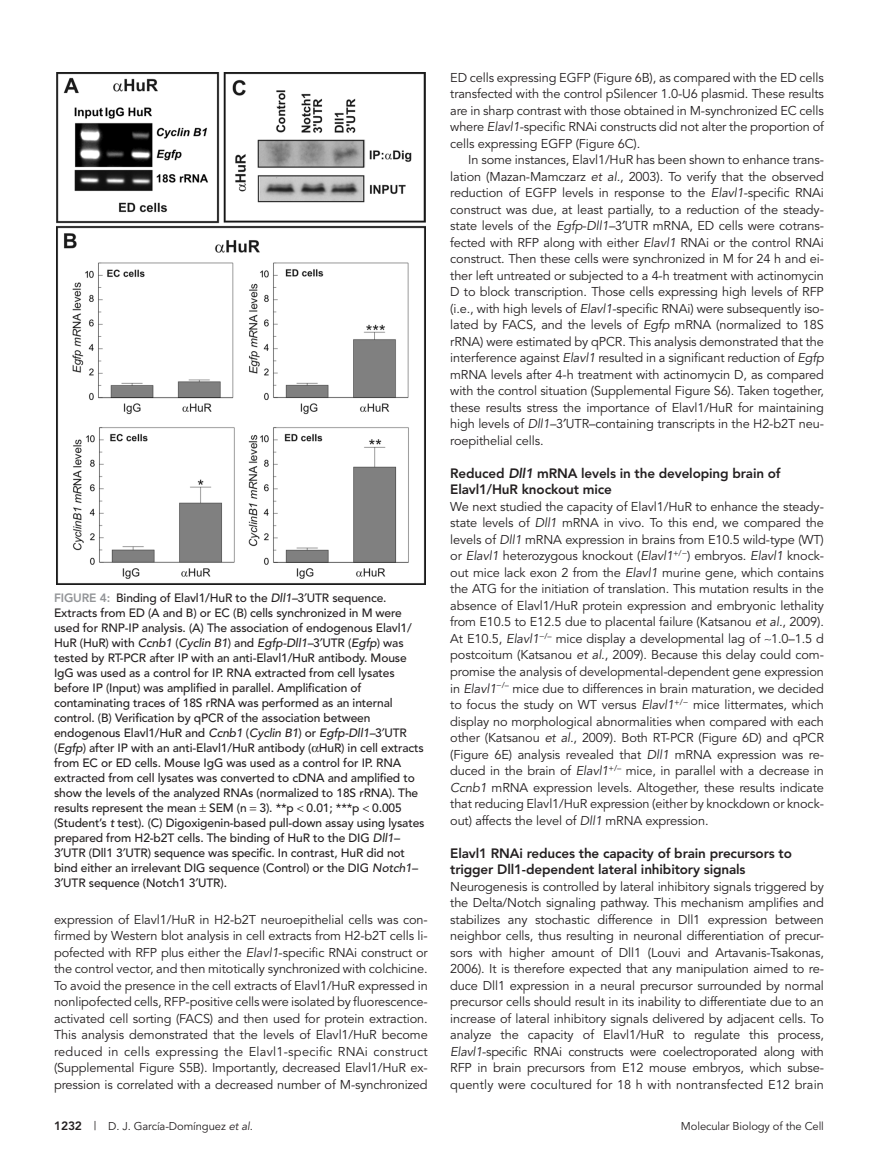
<style>
.page{position:relative;width:878px;height:1175px;background:#fff}
.page>*{position:absolute;margin:0;border:0;box-sizing:border-box;transform-origin:0 0}
.B_heads{font:800 13.5px/16.5px "Avenir";letter-spacing:-.01em;color:#231f20}
.Body_Text_avenir{font:12.75px/16.5px "Avenir";letter-spacing:-.01em;color:#231f20;text-align:justify}
.Body_Text_next_aveni{font:12.75px/16.5px "Avenir";letter-spacing:-.01em;color:#231f20;text-align:justify}
.Figure_caption{font:500 12px/15px "Avenir";letter-spacing:-.01em;color:#231f20}
.t1{font:11.25px "Avenir";letter-spacing:-.01em;color:#231f20}
.s1{font-weight:800;color:#939598}
.s2{font-style:italic}
.s3{font-weight:800;font-size:12px}
.s4{font-size:12px}
</style>
<div class="page">
<img style="left:56px;top:72px;width:369px;height:512px">
<p class="Figure_caption" style="left:54px;top:591px;width:372px"><span class="s1">FIGURE 4:</span> Binding of Elavl1/HuR to the <span class="s2">Dll1–</span>3 UTR sequence.<br>Extracts from ED (A and B) or EC (B) cells synchronized in M were used for RNP-IP analysis. (A) The association of endogenous Elavl1/ HuR (HuR) with <span class="s2">Ccnb1</span> (<span class="s2">Cyclin B1</span>) and <span class="s2">Egfp-Dll1–</span>3 UTR (<span class="s2">Egfp</span>) was tested by RT-PCR after IP with an anti-Elavl1/HuR antibody. Mouse IgG was used as a control for IP. RNA extracted from cell lysates before IP (Input) was amplified in parallel. Amplification of contaminating traces of 18S rRNA was performed as an internal control. (B) Verification by qPCR of the association between endogenous Elavl1/HuR and <span class="s2">Ccnb1</span> (<span class="s2">Cyclin B1</span>) or <span class="s2">Egfp-Dll1–</span>3 UTR (<span class="s2">Egfp</span>) after IP with an anti-Elavl1/HuR antibody ( HuR) in cell extracts from EC or ED cells. Mouse IgG was used as a control for IP. RNA extracted from cell lysates was converted to cDNA and amplified to show the levels of the analyzed RNAs (normalized to 18S rRNA). The results represent the mean SEM (n 3). **p 0.01; ***p 0.005 (Student’s <span class="s2">t</span> test). (C) Digoxigenin-based pull-down assay using lysates prepared from H2-b2T cells. The binding of HuR to the DIG <span class="s2">Dll1–<br></span>3 UTR (Dll1 3 UTR) sequence was specific. In contrast, HuR did not bind either an irrelevant DIG sequence (Control) or the DIG <span class="s2">Notch1– </span>3 UTR sequence (Notch1 3 UTR).</p>
<p class="Body_Text_avenir" style="left:54px;top:911px;width:375px">expression of Elavl1/HuR in H2-b2T neuroepithelial cells was con&shy;firmed by Western blot analysis in cell extracts from H2-b2T cells li&shy;pofected with RFP plus either the <span class="s2">Elavl1</span>-specific RNAi construct or the control vector, and then mitotically synchronized with colchicine.<br>To avoid the presence in the cell extracts of Elavl1/HuR expressed in nonlipofected cells, RFP-positive cells were isolated by fluorescence&shy;activated cell sorting (FACS) and then used for protein extraction.<br>This analysis demonstrated that the levels of Elavl1/HuR become reduced in cells expressing the Elavl1-specific RNAi construct (Supplemental Figure S5B). Importantly, decreased Elavl1/HuR ex&shy;pression is correlated with a decreased number of M-synchronized</p>
<p class="Body_Text_avenir" style="left:450px;top:69px;width:375px">ED cells expressing EGFP (Figure 6B), as compared with the ED cells transfected with the control pSilencer 1.0-U6 plasmid. These results are in sharp contrast with those obtained in M-synchronized EC cells where <span class="s2">Elavl1</span>-specific RNAi constructs did not alter the proportion of cells expressing EGFP (Figure 6C).</p>
<p class="Body_Text_next_aveni" style="left:450px;top:152px;width:375px;text-indent:18px">In some instances, Elavl1/HuR has been shown to enhance trans&shy;lation (Mazan-Mamczarz <span class="s2">et al.</span>, 2003). To verify that the observed reduction of EGFP levels in response to the <span class="s2">Elavl1</span>-specific RNAi construct was due, at least partially, to a reduction of the steady&shy;state levels of the <span class="s2">Egfp</span>-<span class="s2">Dll1–</span>3 UTR mRNA, ED cells were cotrans&shy;fected with RFP along with either <span class="s2">Elavl1</span> RNAi or the control RNAi construct. Then these cells were synchronized in M for 24 h and ei&shy;ther left untreated or subjected to a 4-h treatment with actinomycin D to block transcription. Those cells expressing high levels of RFP (i.e., with high levels of <span class="s2">Elavl1</span>-specific RNAi) were subsequently iso&shy;lated by FACS, and the levels of <span class="s2">Egfp</span> mRNA (normalized to 18S rRNA) were estimated by qPCR. This analysis demonstrated that the interference against <span class="s2">Elavl1</span> resulted in a significant reduction of <span class="s2">Egfp </span>mRNA levels after 4-h treatment with actinomycin D, as compared with the control situation (Supplemental Figure S6). Taken together, these results stress the importance of Elavl1/HuR for maintaining high levels of <span class="s2">Dll1–</span>3 UTR–containing transcripts in the H2-b2T neu&shy;roepithelial cells.</p>
<p class="B_heads" style="left:450px;top:465px;width:332px">Reduced <span class="s2">Dll1</span> mRNA levels in the developing brain of<br>Elavl1/HuR knockout mice</p>
<p class="Body_Text_avenir" style="left:450px;top:498px;width:375px">We next studied the capacity of Elavl1/HuR to enhance the steady&shy;state levels of <span class="s2">Dll1</span> mRNA in vivo. To this end, we compared the levels of <span class="s2">Dll1</span> mRNA expression in brains from E10.5 wild-type (WT) or <span class="s2">Elavl1</span> heterozygous knockout (<span class="s2">Elavl1</span><sup>+/−</sup>) embryos. <span class="s2">Elavl1</span> knock&shy;out mice lack exon 2 from the <span class="s2">Elavl1</span> murine gene, which contains the ATG for the initiation of translation. This mutation results in the absence of Elavl1/HuR protein expression and embryonic lethality from E10.5 to E12.5 due to placental failure (Katsanou <span class="s2">et al.</span>, 2009).<br>At E10.5, <span class="s2">Elavl1</span><sup>−/–</sup> mice display a developmental lag of ∼1.0–1.5 d postcoitum (Katsanou <span class="s2">et al.</span>, 2009). Because this delay could com&shy;promise the analysis of developmental-dependent gene expression in <span class="s2">Elavl1</span><sup>−/–</sup> mice due to differences in brain maturation, we decided to focus the study on WT versus <span class="s2">Elavl1</span><sup>+/−</sup> mice littermates, which display no morphological abnormalities when compared with each other (Katsanou <span class="s2">et al.</span>, 2009). Both RT-PCR (Figure 6D) and qPCR (Figure 6E) analysis revealed that <span class="s2">Dll1</span> mRNA expression was re&shy;duced in the brain of <span class="s2">Elavl1</span><sup>+/–</sup> mice, in parallel with a decrease in <span class="s2">Ccnb1</span> mRNA expression levels. Altogether, these results indicate that reducing Elavl1/HuR expression (either by knockdown or knock&shy;out) affects the level of <span class="s2">Dll1</span> mRNA expression.</p>
<p class="B_heads" style="left:450px;top:844px;width:343px">Elavl1 RNAi reduces the capacity of brain precursors to trigger Dll1-dependent lateral inhibitory signals</p>
<p class="Body_Text_avenir" style="left:450px;top:878px;width:375px">Neurogenesis is controlled by lateral inhibitory signals triggered by the Delta/Notch signaling pathway. This mechanism amplifies and stabilizes any stochastic difference in Dll1 expression between neighbor cells, thus resulting in neuronal differentiation of precur&shy;sors with higher amount of Dll1 (Louvi and Artavanis-Tsakonas, 2006). It is therefore expected that any manipulation aimed to re&shy;duce Dll1 expression in a neural precursor surrounded by normal precursor cells should result in its inability to differentiate due to an increase of lateral inhibitory signals delivered by adjacent cells. To analyze the capacity of Elavl1/HuR to regulate this process, <span class="s2">Elavl1</span>-specific RNAi constructs were coelectroporated along with RFP in brain precursors from E12 mouse embryos, which subse&shy;quently were cocultured for 18 h with nontransfected E12 brain</p>
<p class="t1" style="left:54px;top:1119px;width:200px"><span class="s3">1232</span> <span class="s4">|</span> D. J. García-Domínguez <span class="s2">et al</span>.</p>
<p class="t1" style="left:681px;top:1119px;width:144px">Molecular Biology of the Cell</p>
</div>
